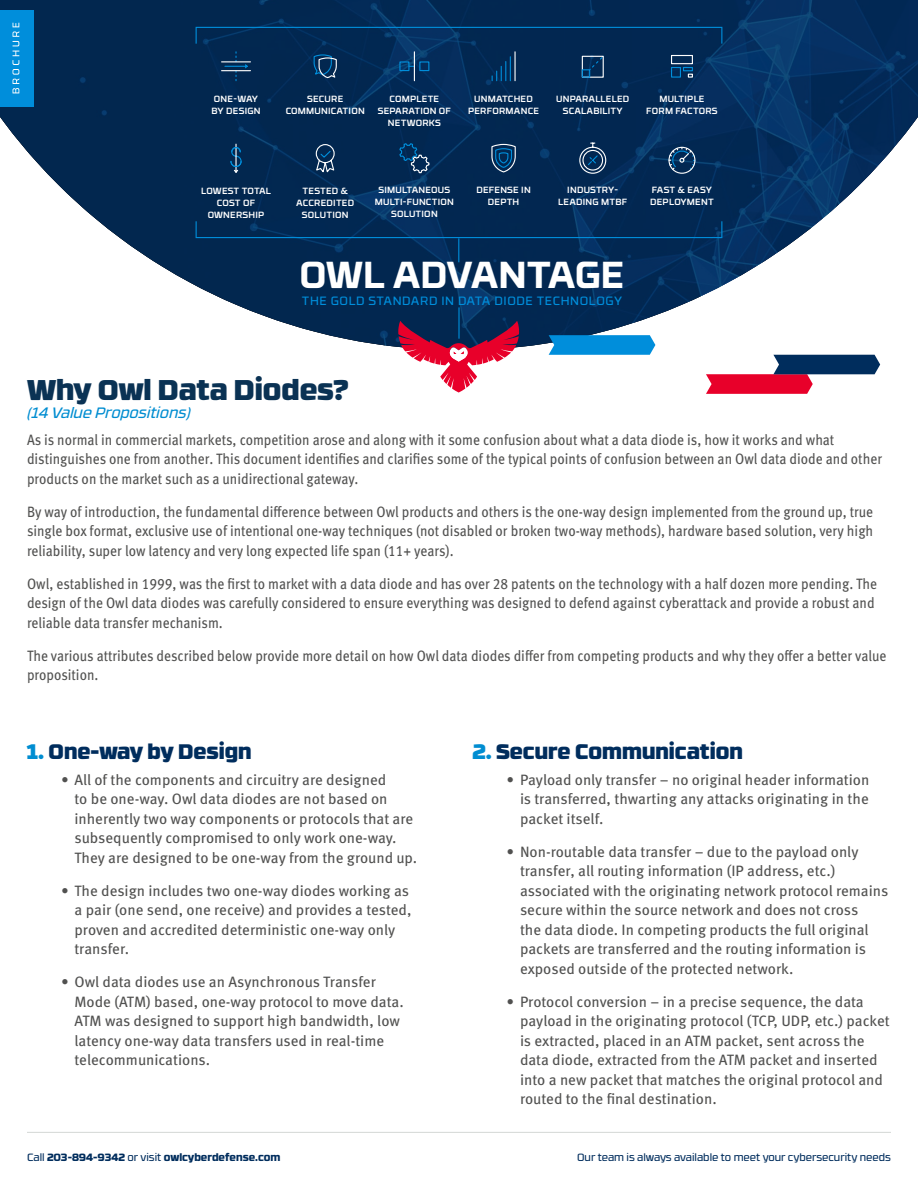
<style>
.page{position:relative;width:918px;height:1188px;background:#fff}
.page>*{position:absolute;margin:0;border:0;box-sizing:border-box;transform-origin:0 0}
.t1{font:700 37.5px "RB No 3.1";letter-spacing:-.01em;color:#fff}
.t2{font:900 28.5px "RB No 3.1";color:#0a3254}
.t3{font:900 21px "RB No 3.1";color:#002d5d}
.t4{font:15px/19.5px "Meta Pro";color:#515150}
.t5{font:15px/19.5px "Meta Pro";color:#515150;scale:.9 1}
.t6{font:italic 15px "RB No 3.1";color:#008dd1}
.t7{font:12px "RB No 3.1";letter-spacing:.05em;color:#008edb}
.t8{font:10.5px "RB No 3.1";color:#002d5d}
.t9{font:800 10.5px "RB No 3.1";color:#002d5d}
.t10{font:500 9px/12px "RB No 3.1";letter-spacing:.025em;color:#fff;text-align:center}
.s1{color:#008dd1}
.s2{font-weight:400}
</style>
<div class="page">
<hr style="left:27px;top:1132px;width:864px;height:1px;background:#d3d7d5">
<svg style="left:0;top:0;width:918px;height:347px;fill:#022852"></svg>
<svg style="left:222px;top:52px;width:28px;height:29px"></svg>
<svg style="left:313px;top:54px;width:25px;height:25px"></svg>
<svg style="left:399px;top:52px;width:31px;height:29px"></svg>
<svg style="left:492px;top:57px;width:19px;height:24px"></svg>
<hr style="left:514px;top:52px;width:2px;height:29px;background:#fff">
<svg style="left:590px;top:58px;width:12px;height:12px"></svg>
<div style="left:582px;top:56px;width:22px;height:22px;border:1px solid #fff"></div>
<div style="left:582px;top:69px;width:8px;height:9px;border:1px solid #008edb"></div>
<div style="left:671px;top:55px;width:22px;height:9px;border:1px solid #fff"></div>
<svg style="left:670px;top:66px;width:24px;height:12px"></svg>
<svg style="left:230px;top:143px;width:12px;height:31px"></svg>
<svg style="left:315px;top:143px;width:20px;height:31px"></svg>
<svg style="left:399px;top:142px;width:31px;height:32px"></svg>
<svg style="left:491px;top:143px;width:25px;height:30px"></svg>
<svg style="left:579px;top:142px;width:28px;height:32px"></svg>
<div style="left:668px;top:147px;width:27px;height:27px;border:1px solid #fff;border-radius:50%"></div>
<svg style="left:668px;top:146px;width:28px;height:25px"></svg>
<svg style="left:398px;top:322px;width:121px;height:71px"></svg>
<div style="left:196px;top:221px;width:526px;height:17px;border:1px solid #008edb"></div>
<div style="left:196px;top:27px;width:526px;height:17px;border:1px solid #008edb"></div>
<svg style="left:458px;top:238px;width:1px;height:24px"></svg>
<hr style="left:458px;top:307px;width:2px;height:32px;background:#008edb">
<svg style="left:549px;top:335px;width:106px;height:20px;background:#0d92db"></svg>
<svg style="left:706px;top:355px;width:174px;height:39px"></svg>
<div style="left:0;top:11px;width:33px;height:96px;background:#008edb"></div>
<svg style="left:12px;top:23px;width:7px;height:70px"></svg>
<p class="t10" style="left:211px;top:92px;width:51px;text-align:left">ONE-WAY<br>BY DESIGN</p>
<p class="t10" style="left:286px;top:92px;width:81px">SECURE<br>COMMUNICATION</p>
<p class="t10" style="left:378px;top:92px;width:75px">COMPLETE<br>SEPARATION OF<br>NETWORKS</p>
<p class="t10" style="left:468px;top:92px;width:72px">UNMATCHED<br>PERFORMANCE</p>
<p class="t10" style="left:556px;top:92px;width:75px">UNPARALLELED<br>SCALABILITY</p>
<p class="t10" style="left:646px;top:92px;width:73px">MULTIPLE<br>FORM FACTORS</p>
<p class="t10" style="left:201px;top:184px;width:72px">LOWEST TOTAL<br>COST OF<br>OWNERSHIP</p>
<p class="t10" style="left:296px;top:184px;width:60px">TESTED &amp;<br>ACCREDITED<br>SOLUTION</p>
<p class="t10" style="left:375px;top:184px;width:80px">SIMULTANEOUS<br>MULTI-FUNCTION<br>SOLUTION</p>
<p class="t10" style="left:476px;top:184px;width:56px">DEFENSE IN<br>DEPTH</p>
<p class="t10" style="left:558px;top:184px;width:71px">INDUSTRY-<br>LEADING MTBF</p>
<p class="t10" style="left:650px;top:184px;width:65px;text-align:left">FAST &amp; EASY<br>DEPLOYMENT</p>
<h1 class="t1" style="left:299px;top:245px;width:327px">OWL ADVANTAGE</h1>
<p class="t7" style="left:302px;top:292px;width:322px">THE GOLD STANDARD IN DATA DIODE TECHNOLOGY</p>
<h2 class="t2" style="left:27px;top:366px;width:324px">Why Owl Data Diodes?</h2>
<p class="t6" style="left:27px;top:402px;width:166px">(14 Value Propositions)</p>
<p class="t5" style="left:27px;top:429px;width:952px">As is normal in commercial markets, competition arose and along with it some confusion about what a data diode is, how it works and what distinguishes one from another. This document identifies and clarifies some of the typical points of confusion between an Owl data diode and other products on the market such as a unidirectional gateway.</p>
<p class="t5" style="left:27px;top:501px;width:942px;text-align:justify">By way of introduction, the fundamental difference between Owl products and others is the one-way design implemented from the ground up, true single box format, exclusive use of intentional one-way techniques (not disabled or broken two-way methods), hardware based solution, very high reliability, super low latency and very long expected life span (11+ years).</p>
<p class="t5" style="left:27px;top:573px;width:946px">Owl, established in 1999, was the first to market with a data diode and has over 28 patents on the technology with a half dozen more pending. The design of the Owl data diodes was carefully considered to ensure everything was designed to defend against cyberattack and provide a robust and reliable data transfer mechanism.</p>
<p class="t5" style="left:27px;top:645px;width:957px">The various attributes described below provide more detail on how Owl data diodes differ from competing products and why they offer a better value proposition.</p>
<h3 class="t3" style="left:27px;top:733px;width:226px"><span class="s1">1.</span> One-way by Design</h3>
<p class="t4" style="left:75px;top:769px;width:344px;text-indent:-13px">• All of the components and circuitry are designed<br>to be one-way. Owl data diodes are not based on inherently two way components or protocols that are subsequently compromised to only work one-way.<br>They are designed to be one-way from the ground up.</p>
<p class="t4" style="left:75px;top:880px;width:339px;text-indent:-14px">• The design includes two one-way diodes working as a pair (one send, one receive) and provides a tested, proven and accredited deterministic one-way only transfer.</p>
<p class="t4" style="left:75px;top:972px;width:331px;text-indent:-14px">• Owl data diodes use an Asynchronous Transfer Mode (ATM) based, one-way protocol to move data.<br>ATM was designed to support high bandwidth, low latency one-way data transfers used in real-time telecommunications.</p>
<h3 class="t3" style="left:472px;top:733px;width:272px"><span class="s1">2.</span> Secure Communication</h3>
<p class="t4" style="left:520px;top:769px;width:351px;text-align:justify;text-indent:-14px">• Payload only transfer – no original header information is transferred, thwarting any attacks originating in the packet itself.</p>
<p class="t4" style="left:520px;top:841px;width:370px;text-indent:-14px">• Non-routable data transfer – due to the payload only transfer, all routing information (IP address, etc.) associated with the originating network protocol remains secure within the source network and does not cross<br>the data diode. In competing products the full original packets are transferred and the routing information is exposed outside of the protected network.</p>
<p class="t4" style="left:520px;top:991px;width:371px;text-indent:-14px">• Protocol conversion – in a precise sequence, the data payload in the originating protocol (TCP, UDP, etc.) packet is extracted, placed in an ATM packet, sent across the data diode, extracted from the ATM packet and inserted into a new packet that matches the original protocol and routed to the final destination.</p>
<p class="t9" style="left:27px;top:1149px;width:255px"><span class="s2">Call</span> 203-894-9342 <span class="s2">or visit</span> owlcyberdefense.com</p>
<p class="t8" style="left:577px;top:1149px;width:315px">Our team is always available to meet your cybersecurity needs</p>
</div>
